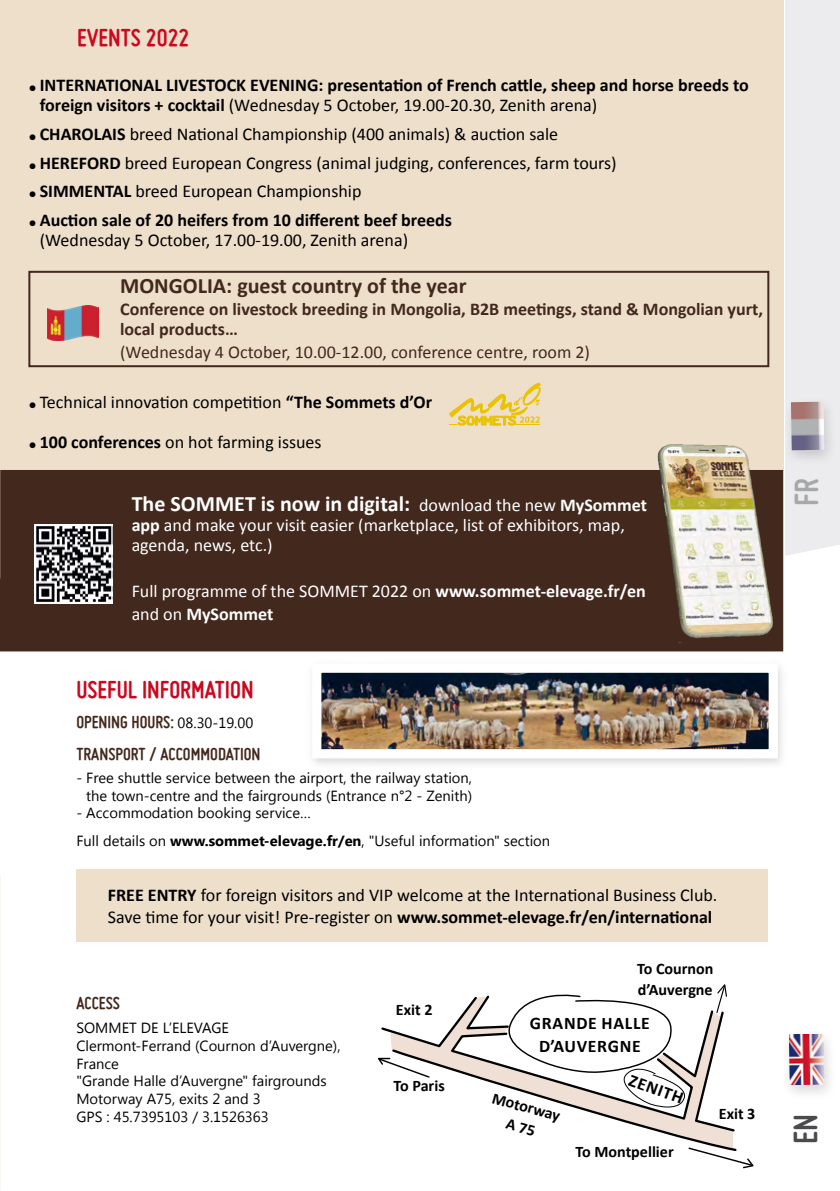
<style>
.page{position:relative;width:840px;height:1191px;background:#fff}
.page>*{position:absolute;margin:0;border:0;box-sizing:border-box;transform-origin:0 0}
.t1{font:700 35.4px "Miso";color:#4b4b4d}
.t2{font:700 35.4px "Miso";color:#a7a8aa}
.t3{font:700 26.2px "Miso";color:#cd071e}
.t4{font:700 22px "Calibri";color:#fff}
.t5{font:700 22px "Calibri";color:#42281d}
.t6{font:700 18.6px "Miso";color:#42281d}
.t7{font:18px/22px "Calibri";color:#000}
.t8{font:700 18px/20px "Calibri";color:#000}
.t9{font:18px/20px "Calibri";color:#fff}
.t10{font:700 18px/20px "Calibri";color:#42281d}
.t11{font:18px "Calibri";color:#42281d}
.t12{font:700 17.6px/23px "Calibri";letter-spacing:.04em;color:#000;text-align:center}
.t13{font:700 16px/21px "Calibri";color:#000;text-align:center}
.t14{font:14.6px/17.6px "Khmer UI";color:#000}
.s1{font-weight:400}
.s2{font-weight:700}
.s3{font-weight:400;font-size:18px}
.s4{font-size:18px}
.s5{font-family:"Khmer UI";font-weight:400;font-size:14.6px;color:#000}
</style>
<div class="page">
<div style="left:785px;top:0;width:54px;height:556px;background:#ecebed"></div>
<div style="left:780px;top:1028px;width:57px;height:73px;background:#000;opacity:.15"></div>
<img style="left:788px;top:1033px;width:35px;height:52px">
<div style="left:76px;top:869px;width:691px;height:72px;background:#eedfcb"></div>
<svg style="left:378px;top:984px;width:376px;height:185px"></svg>
<div style="left:782px;top:395px;width:55px;height:71px;background:#000;opacity:.15"></div>
<img style="left:790px;top:402px;width:33px;height:48px">
<div style="left:0;top:0;width:782px;height:471px;background:#eedfcb"></div>
<svg style="left:449px;top:383px;width:92px;height:42px"></svg>
<div style="left:28px;top:271px;width:740px;height:96px;border:2px solid #42281d"></div>
<img style="left:48px;top:306px;width:50px;height:34px">
<div style="left:1px;top:471px;width:780px;height:179px;background:#42281d"></div>
<div style="left:0;top:470px;width:782px;height:181px;border:2px solid #42281d"></div>
<img style="left:34px;top:525px;width:78px;height:78px">
<img style="left:655px;top:444px;width:123px;height:195px">
<div style="left:305px;top:659px;width:482px;height:112px;background:#000;opacity:.15"></div>
<img style="left:322px;top:673px;width:445px;height:75px">
<div style="left:312px;top:663px;width:465px;height:95px;border:9px solid #fff"></div>
<h2 class="t3" style="left:77px;top:23px;width:114px">EVENTS 2022</h2>
<p class="t8" style="left:40px;top:75px;width:710px;text-indent:-10px">● INTERNATIONAL LIVESTOCK EVENING: presentation of French cattle, sheep and horse breeds to foreign visitors + cocktail <span class="s1">(Wednesday 5 October, 19.00-20.30, Zenith arena)</span></p>
<p class="t7" style="left:29px;top:123px;width:530px">● <span class="s2">CHAROLAIS</span> breed National Championship (400 animals) &amp; auction sale</p>
<p class="t7" style="left:29px;top:152px;width:588px">● <span class="s2">HEREFORD</span> breed European Congress (animal judging, conferences, farm tours)</p>
<p class="t7" style="left:29px;top:180px;width:333px">● <span class="s2">SIMMENTAL</span> breed European Championship</p>
<p class="t8" style="left:40px;top:209px;width:413px;text-indent:-10px">● Auction sale of 20 heifers from 10 different beef breeds <span class="s1">(Wednesday 5 October, 17.00-19.00, Zenith arena)</span></p>
<p class="t5" style="left:120px;top:271px;width:347px">MONGOLIA: guest country of the year</p>
<p class="t10" style="left:120px;top:299px;width:644px">Conference on livestock breeding in Mongolia, B2B meetings, stand &amp; Mongolian yurt, local products…</p>
<p class="t11" style="left:120px;top:341px;width:471px">(Wednesday 4 October, 10.00-12.00, conference centre, room 2)</p>
<p class="t7" style="left:29px;top:391px;width:404px">● Technical innovation competition <span class="s2">“The Sommets d’Or</span></p>
<p class="t7" style="left:29px;top:431px;width:293px">● <span class="s2">100 conferences</span> on hot farming issues</p>
<p class="t4" style="left:132px;top:490px;width:516px">The SOMMET is now in digital: <span class="s3">download the new</span> <span class="s4">MySommet</span></p>
<p class="t9" style="left:132px;top:515px;width:494px"><span class="s2">app</span> and make your visit easier (marketplace, list of exhibitors, map, agenda, news, etc.)</p>
<p class="t9" style="left:132px;top:580px;width:515px;line-height:22.8px">Full programme of the SOMMET 2022 on <span class="s2">www.sommet-elevage.fr/en </span>and on <span class="s2">MySommet</span></p>
<h2 class="t3" style="left:76px;top:675px;width:179px">USEFUL INFORMATION</h2>
<p class="t6" style="left:76px;top:712px;width:178px">OPENING HOURS: <span class="s5">08.30-19.00</span></p>
<p class="t6" style="left:76px;top:743px;width:186px">TRANSPORT / ACCOMMODATION</p>
<p class="t14" style="left:76px;top:769px;width:397px;text-align:right">- Free shuttle service between the airport, the railway station, the town-centre and the fairgrounds (Entrance n°2 - Zenith)</p>
<p class="t14" style="left:76px;top:799px;width:475px;line-height:27.6px">- Accommodation booking service…<br>Full details on <span class="s2">www.sommet-elevage.fr/en</span>, "Useful information" section</p>
<p class="t7" style="left:108px;top:884px;width:610px"><span class="s2">FREE ENTRY</span> for foreign visitors and VIP welcome at the International Business Club.<br>Save time for your visit! Pre-register on <span class="s2">www.sommet-elevage.fr/en/international</span></p>
<p class="t6" style="left:76px;top:992px;width:45px">ACCESS</p>
<p class="t14" style="left:76px;top:1019px;width:265px">SOMMET DE L’ELEVAGE<br>Clermont-Ferrand (Cournon d’Auvergne),<br>France<br>"Grande Halle d’Auvergne" fairgrounds<br>Motorway A75, exits 2 and 3<br>GPS : 45.7395103 / 3.1526363</p>
<p class="t13" style="left:395px;top:999px;width:38px">Exit 2</p>
<p class="t13" style="left:393px;top:1075px;width:53px">To Paris</p>
<p class="t13" style="left:636px;top:958px;width:78px;text-align:left">To Cournon d’Auvergne</p>
<p class="t12" style="left:529px;top:1011px;width:121px">GRANDE HALLE<br>D’AUVERGNE</p>
<p class="t12" style="left:633px;top:1068px;width:58px;rotate:20deg">ZENITH</p>
<p class="t13" style="left:495px;top:1087px;width:71px;rotate:16deg">Motorway<br>A 75</p>
<p class="t13" style="left:575px;top:1140px;width:100px">To Montpellier</p>
<p class="t13" style="left:718px;top:1103px;width:38px">Exit 3</p>
<h1 class="t2" style="left:786px;top:506px;width:29px;rotate:-90deg">FR</h1>
<h1 class="t1" style="left:785px;top:1144px;width:31px;rotate:-90deg">EN</h1>
</div>
